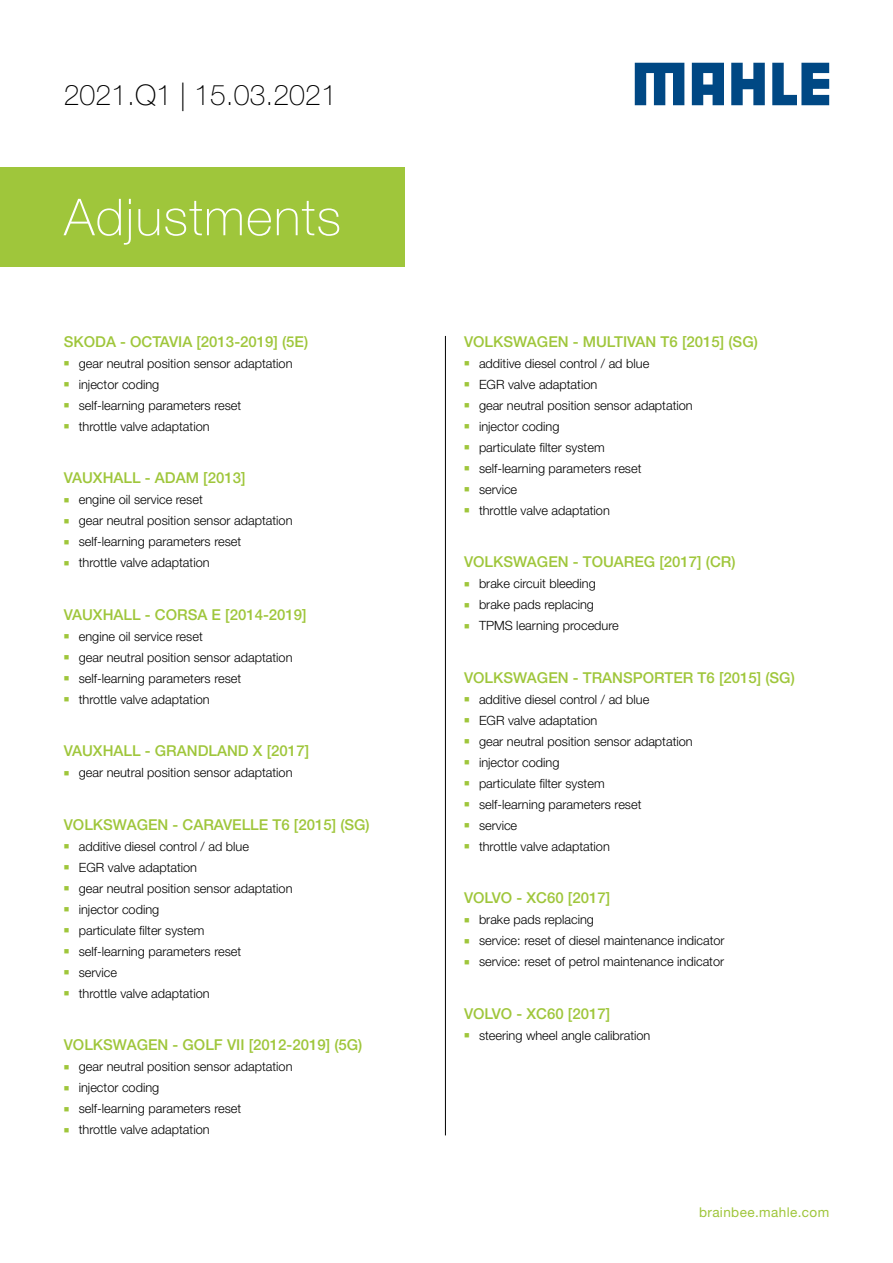
<style>
.page{position:relative;width:893px;height:1263px;background:#fff}
.page>*{position:absolute;margin:0;border:0;box-sizing:border-box;transform-origin:0 0}
.t1{font:100 51px "Helvetica Neue LT Pro";letter-spacing:.03em;color:#fff}
.t2{font:100 28.5px "Helvetica Neue LT Pro";color:#000}
.t3{font:500 15px "Helvetica Neue LT Pro";color:#9fc63b}
.t4{font:13.5px "Helvetica Neue LT Pro";letter-spacing:.03em;color:#9fc63b}
.t5{font:300 12.75px "Helvetica Neue LT Pro";color:#000}
.s1{color:#9fc63b}
</style>
<div class="page">
<div style="left:0;top:167px;width:405px;height:100px;background:#9fc63b"></div>
<hr style="left:445px;top:336px;width:1px;height:799px;background:#000">
<svg style="left:635px;top:63px;width:49px;height:42px"></svg>
<svg style="left:731px;top:63px;width:34px;height:42px"></svg>
<svg style="left:772px;top:63px;width:57px;height:42px"></svg>
<svg style="left:692px;top:63px;width:32px;height:42px"></svg>
<h2 class="t2" style="left:64px;top:78px;width:275px">2021.Q1 | 15.03.2021</h2>
<h1 class="t1" style="left:64px;top:187px;width:278px">Adjustments</h1>
<p class="t3" style="left:64px;top:332px;width:246px">SKODA - OCTAVIA [2013-2019] (5E)</p>
<p class="t5" style="left:64px;top:355px;width:230px"><span class="s1">■</span> gear neutral position sensor adaptation</p>
<p class="t5" style="left:64px;top:376px;width:97px"><span class="s1">■</span> injector coding</p>
<p class="t5" style="left:64px;top:397px;width:179px"><span class="s1">■</span> self-learning parameters reset</p>
<p class="t5" style="left:64px;top:418px;width:147px"><span class="s1">■</span> throttle valve adaptation</p>
<p class="t3" style="left:64px;top:469px;width:183px">VAUXHALL - ADAM [2013]</p>
<p class="t5" style="left:64px;top:492px;width:141px"><span class="s1">■</span> engine oil service reset</p>
<p class="t5" style="left:64px;top:513px;width:230px"><span class="s1">■</span> gear neutral position sensor adaptation</p>
<p class="t5" style="left:64px;top:534px;width:179px"><span class="s1">■</span> self-learning parameters reset</p>
<p class="t5" style="left:64px;top:555px;width:147px"><span class="s1">■</span> throttle valve adaptation</p>
<p class="t3" style="left:64px;top:605px;width:244px">VAUXHALL - CORSA E [2014-2019]</p>
<p class="t5" style="left:64px;top:628px;width:141px"><span class="s1">■</span> engine oil service reset</p>
<p class="t5" style="left:64px;top:649px;width:230px"><span class="s1">■</span> gear neutral position sensor adaptation</p>
<p class="t5" style="left:64px;top:670px;width:179px"><span class="s1">■</span> self-learning parameters reset</p>
<p class="t5" style="left:64px;top:691px;width:147px"><span class="s1">■</span> throttle valve adaptation</p>
<p class="t3" style="left:64px;top:742px;width:247px">VAUXHALL - GRANDLAND X [2017]</p>
<p class="t5" style="left:64px;top:765px;width:230px"><span class="s1">■</span> gear neutral position sensor adaptation</p>
<p class="t3" style="left:64px;top:815px;width:307px">VOLKSWAGEN - CARAVELLE T6 [2015] (SG)</p>
<p class="t5" style="left:64px;top:838px;width:187px"><span class="s1">■</span> additive diesel control / ad blue</p>
<p class="t5" style="left:64px;top:859px;width:135px"><span class="s1">■</span> EGR valve adaptation</p>
<p class="t5" style="left:64px;top:880px;width:230px"><span class="s1">■</span> gear neutral position sensor adaptation</p>
<p class="t5" style="left:64px;top:901px;width:97px"><span class="s1">■</span> injector coding</p>
<p class="t5" style="left:64px;top:922px;width:142px"><span class="s1">■</span> particulate filter system</p>
<p class="t5" style="left:64px;top:943px;width:179px"><span class="s1">■</span> self-learning parameters reset</p>
<p class="t5" style="left:64px;top:964px;width:55px"><span class="s1">■</span> service</p>
<p class="t5" style="left:64px;top:985px;width:147px"><span class="s1">■</span> throttle valve adaptation</p>
<p class="t3" style="left:64px;top:1036px;width:300px">VOLKSWAGEN - GOLF VII [2012-2019] (5G)</p>
<p class="t5" style="left:64px;top:1059px;width:230px"><span class="s1">■</span> gear neutral position sensor adaptation</p>
<p class="t5" style="left:64px;top:1080px;width:97px"><span class="s1">■</span> injector coding</p>
<p class="t5" style="left:64px;top:1101px;width:179px"><span class="s1">■</span> self-learning parameters reset</p>
<p class="t5" style="left:64px;top:1122px;width:147px"><span class="s1">■</span> throttle valve adaptation</p>
<p class="t3" style="left:464px;top:332px;width:295px">VOLKSWAGEN - MULTIVAN T6 [2015] (SG)</p>
<p class="t5" style="left:464px;top:355px;width:187px"><span class="s1">■</span> additive diesel control / ad blue</p>
<p class="t5" style="left:464px;top:376px;width:135px"><span class="s1">■</span> EGR valve adaptation</p>
<p class="t5" style="left:464px;top:397px;width:230px"><span class="s1">■</span> gear neutral position sensor adaptation</p>
<p class="t5" style="left:464px;top:418px;width:97px"><span class="s1">■</span> injector coding</p>
<p class="t5" style="left:464px;top:439px;width:142px"><span class="s1">■</span> particulate filter system</p>
<p class="t5" style="left:464px;top:460px;width:179px"><span class="s1">■</span> self-learning parameters reset</p>
<p class="t5" style="left:464px;top:481px;width:55px"><span class="s1">■</span> service</p>
<p class="t5" style="left:464px;top:502px;width:147px"><span class="s1">■</span> throttle valve adaptation</p>
<p class="t3" style="left:464px;top:553px;width:273px">VOLKSWAGEN - TOUAREG [2017] (CR)</p>
<p class="t5" style="left:464px;top:576px;width:133px"><span class="s1">■</span> brake circuit bleeding</p>
<p class="t5" style="left:464px;top:597px;width:132px"><span class="s1">■</span> brake pads replacing</p>
<p class="t5" style="left:464px;top:618px;width:156px"><span class="s1">■</span> TPMS learning procedure</p>
<p class="t3" style="left:464px;top:668px;width:332px">VOLKSWAGEN - TRANSPORTER T6 [2015] (SG)</p>
<p class="t5" style="left:464px;top:691px;width:187px"><span class="s1">■</span> additive diesel control / ad blue</p>
<p class="t5" style="left:464px;top:712px;width:135px"><span class="s1">■</span> EGR valve adaptation</p>
<p class="t5" style="left:464px;top:733px;width:230px"><span class="s1">■</span> gear neutral position sensor adaptation</p>
<p class="t5" style="left:464px;top:754px;width:97px"><span class="s1">■</span> injector coding</p>
<p class="t5" style="left:464px;top:775px;width:142px"><span class="s1">■</span> particulate filter system</p>
<p class="t5" style="left:464px;top:796px;width:179px"><span class="s1">■</span> self-learning parameters reset</p>
<p class="t5" style="left:464px;top:817px;width:55px"><span class="s1">■</span> service</p>
<p class="t5" style="left:464px;top:838px;width:147px"><span class="s1">■</span> throttle valve adaptation</p>
<p class="t3" style="left:464px;top:889px;width:148px">VOLVO - XC60 [2017]</p>
<p class="t5" style="left:464px;top:912px;width:132px"><span class="s1">■</span> brake pads replacing</p>
<p class="t5" style="left:464px;top:933px;width:262px"><span class="s1">■</span> service: reset of diesel maintenance indicator</p>
<p class="t5" style="left:464px;top:954px;width:262px"><span class="s1">■</span> service: reset of petrol maintenance indicator</p>
<p class="t3" style="left:464px;top:1004px;width:148px">VOLVO - XC60 [2017]</p>
<p class="t5" style="left:464px;top:1027px;width:188px"><span class="s1">■</span> steering wheel angle calibration</p>
<p class="t4" style="left:699px;top:1203px;width:132px">brainbee.mahle.com</p>
</div>
